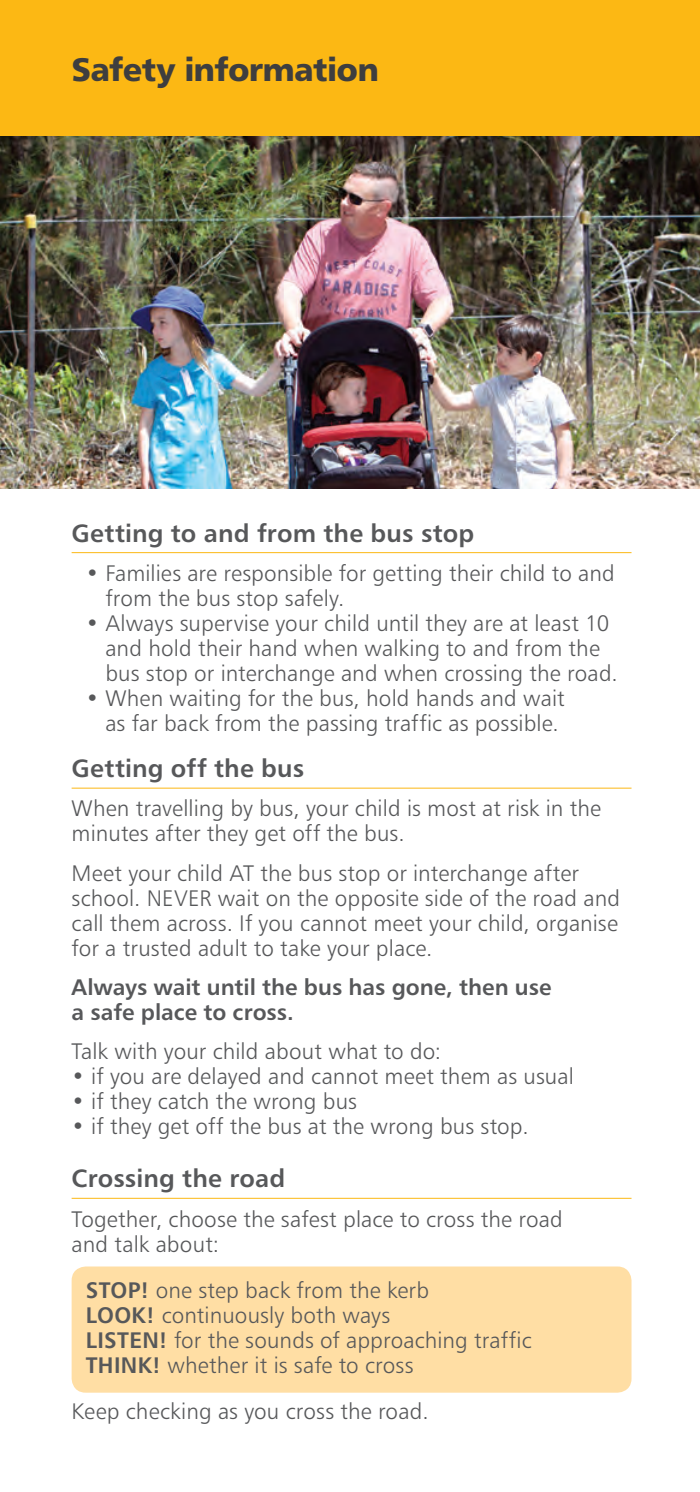
<style>
.page{position:relative;width:700px;height:1492px;background:#fff}
.page>*{position:absolute;margin:0;border:0;box-sizing:border-box;transform-origin:0 0}
.t1{font:700 32.5px "Trans Text Bd";letter-spacing:-.02em;color:#3e3e3f}
.t2{font:500 25px "Trans Text Md";letter-spacing:.005em;color:#57585a}
.t3{font:300 22.5px/25px "Trans Text Lt";letter-spacing:.005em;color:#57585a}
.t4{font:500 22.5px/25px "Trans Text Md";color:#57585a}
.s1{font-family:"Trans Text Md";font-weight:500}
</style>
<div class="page">
<img style="left:0;top:136px;width:700px;height:352px">
<div style="left:0;top:0;width:700px;height:136px;background:#fcb814"></div>
<hr style="left:72px;top:552px;width:559px;height:1px;background:#fcb814">
<hr style="left:72px;top:787px;width:559px;height:1px;background:#fcb814">
<hr style="left:72px;top:1198px;width:559px;height:1px;background:#fcb814">
<div style="left:72px;top:1266px;width:559px;height:126px;background:#ffdea4;border-radius:14px"></div>
<h2 class="t1" style="left:72px;top:48px;width:309px">Safety information</h2>
<p class="t2" style="left:72px;top:517px;width:404px">Getting to and from the bus stop</p>
<p class="t3" style="left:105px;top:560px;width:511px;text-indent:-20px">• Families are responsible for getting their child to and from the bus stop safely.</p>
<p class="t3" style="left:105px;top:610px;width:514px;text-indent:-20px">• Always supervise your child until they are at least 10 and hold their hand when walking to and from the bus stop or interchange and when crossing the road.</p>
<p class="t3" style="left:86px;top:685px;width:481px;text-align:right">• When waiting for the bus, hold hands and wait as far back from the passing traffic as possible.</p>
<p class="t2" style="left:72px;top:752px;width:234px">Getting off the bus</p>
<p class="t3" style="left:72px;top:795px;width:531px">When travelling by bus, your child is most at risk in the minutes after they get off the bus.</p>
<p class="t3" style="left:72px;top:860px;width:550px">Meet your child AT the bus stop or interchange after school. NEVER wait on the opposite side of the road and call them across. If you cannot meet your child, organise for a trusted adult to take your place.</p>
<p class="t4" style="left:72px;top:974px;width:481px">Always wait until the bus has gone, then use a safe place to cross.</p>
<p class="t3" style="left:72px;top:1038px;width:371px">Talk with your child about what to do:</p>
<p class="t3" style="left:72px;top:1063px;width:504px">• if you are delayed and cannot meet them as usual</p>
<p class="t3" style="left:72px;top:1088px;width:287px">• if they catch the wrong bus</p>
<p class="t3" style="left:72px;top:1113px;width:459px">• if they get off the bus at the wrong bus stop.</p>
<p class="t2" style="left:72px;top:1163px;width:215px">Crossing the road</p>
<p class="t3" style="left:72px;top:1206px;width:493px">Together, choose the safest place to cross the road and talk about:</p>
<p class="t3" style="left:86px;top:1277px;width:447px"><span class="s1">STOP!</span> one step back from the kerb<br><span class="s1">LOOK!</span> continuously both ways<br><span class="s1">LISTEN!</span> for the sounds of approaching traffic <span class="s1">THINK!</span> whether it is safe to cross</p>
<p class="t3" style="left:72px;top:1398px;width:359px">Keep checking as you cross the road.</p>
</div>
